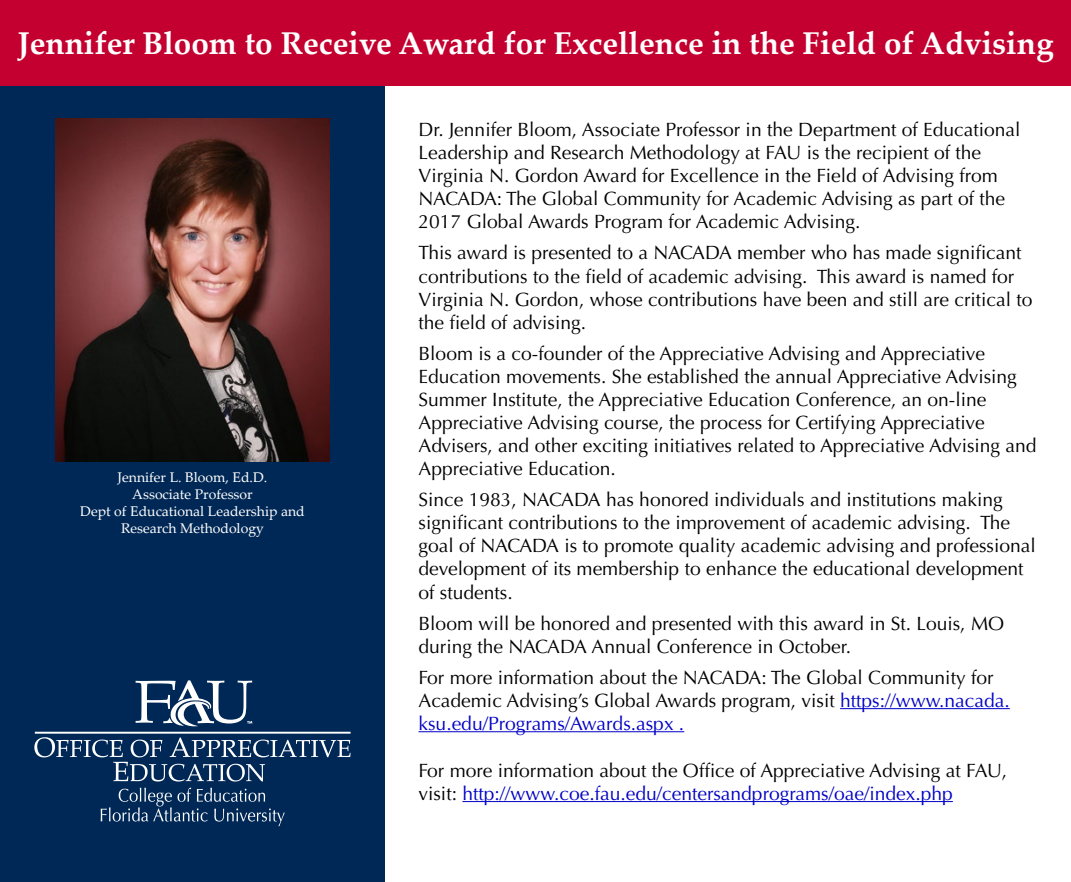
<style>
.page{position:relative;width:1071px;height:882px;background:#fff}
.page>*{position:absolute;margin:0;border:0;box-sizing:border-box;transform-origin:0 0}
.t1{font:700 31.5px "Palatino Linotype";color:#fff}
.t2{font:19.25px/23.1px "Optima LT Std";color:#000}
.t3{font:14px/16.8px "Palatino Linotype";color:#fff;text-align:center}
.s1{color:#0000c5}
</style>
<div class="page">
<hr style="left:840px;top:708px;width:170px;height:1px;background:#0000c5">
<hr style="left:419px;top:731px;width:265px;height:1px;background:#0000c5">
<hr style="left:462px;top:801px;width:491px;height:1px;background:#0000c5">
<div style="left:0;top:0;width:385px;height:882px;background:#002856"></div>
<div style="left:0;top:0;width:1071px;height:86px;background:#c3002f"></div>
<img style="left:55px;top:118px;width:275px;height:343px">
<svg style="left:136px;top:680px;width:116px;height:47px"></svg>
<svg style="left:34px;top:737px;width:317px;height:45px"></svg>
<hr style="left:35px;top:732px;width:316px;height:2px;background:#fff">
<svg style="left:101px;top:788px;width:184px;height:38px"></svg>
<h1 class="t1" style="left:17px;top:21px;width:1038px">Jennifer Bloom to Receive Award for Excellence in the Field of Advising</h1>
<p class="t3" style="left:80px;top:468px;width:226px">Jennifer L. Bloom, Ed.D.<br>Associate Professor<br>Dept of Educational Leadership and<br>Research Methodology</p>
<p class="t2" style="left:419px;top:118px;width:604px">Dr. Jennifer Bloom, Associate Professor in the Department of Educational Leadership and Research Methodology at FAU is the recipient of the Virginia N. Gordon Award for Excellence in the Field of Advising from NACADA: The Global Community for Academic Advising as part of the 2017 Global Awards Program for Academic Advising.</p>
<p class="t2" style="left:419px;top:242px;width:616px">This award is presented to a NACADA member who has made significant contributions to the field of academic advising. This award is named for Virginia N. Gordon, whose contributions have been and still are critical to the field of advising.</p>
<p class="t2" style="left:419px;top:342px;width:620px">Bloom is a co-founder of the Appreciative Advising and Appreciative Education movements. She established the annual Appreciative Advising Summer Institute, the Appreciative Education Conference, an on-line Appreciative Advising course, the process for Certifying Appreciative Advisers, and other exciting initiatives related to Appreciative Advising and Appreciative Education.</p>
<p class="t2" style="left:419px;top:488px;width:619px">Since 1983, NACADA has honored individuals and institutions making significant contributions to the improvement of academic advising. The goal of NACADA is to promote quality academic advising and professional development of its membership to enhance the educational development of students.</p>
<p class="t2" style="left:419px;top:612px;width:587px">Bloom will be honored and presented with this award in St. Louis, MO during the NACADA Annual Conference in October.</p>
<p class="t2" style="left:419px;top:666px;width:593px">For more information about the NACADA: The Global Community for<br>Academic Advising’s Global Awards program, visit <span class="s1">https://www.nacada. ksu.edu/Programs/Awards.aspx .</span></p>
<p class="t2" style="left:419px;top:759px;width:590px">For more information about the Office of Appreciative Advising at FAU, visit: <span class="s1">http://www.coe.fau.edu/centersandprograms/oae/index.php</span></p>
</div>
